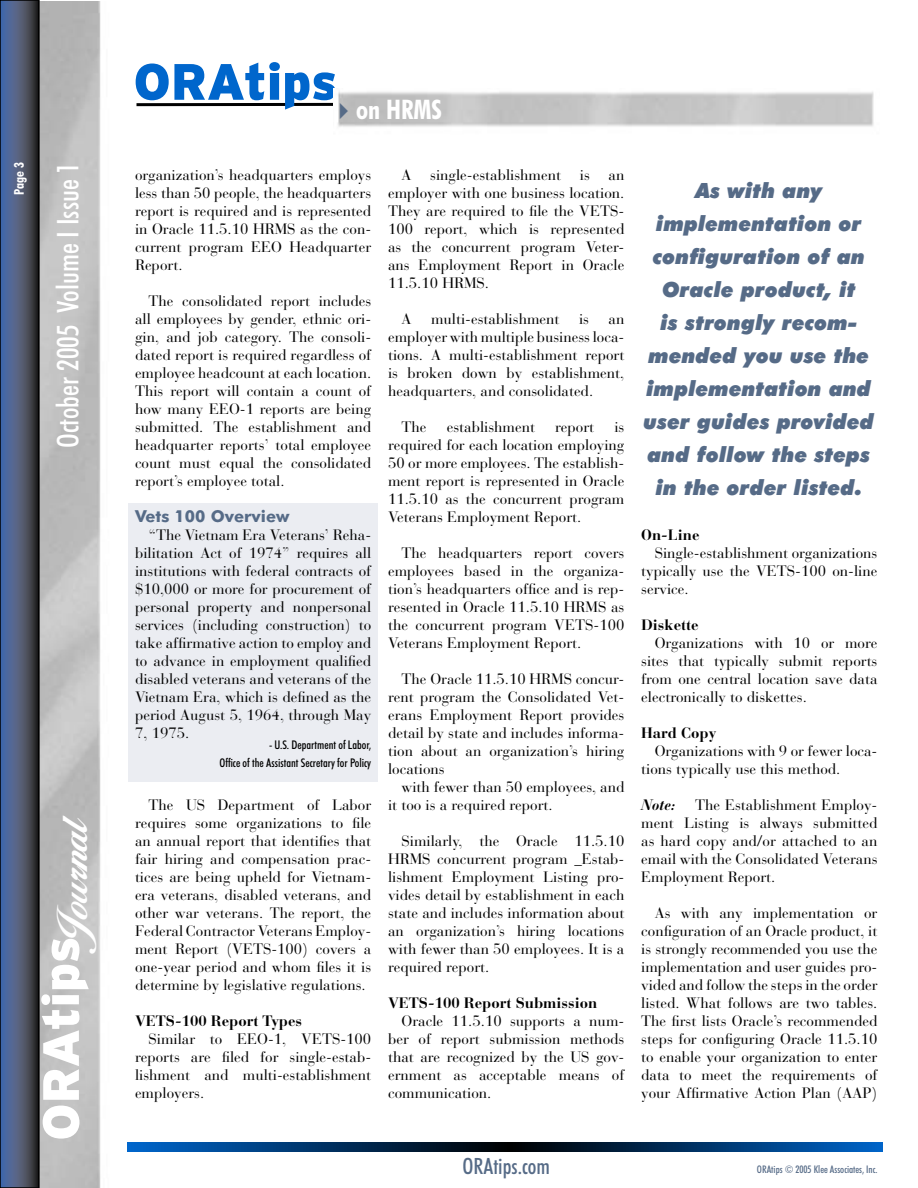
<style>
.page{position:relative;width:918px;height:1188px;background:#fff}
.page>*{position:absolute;margin:0;border:0;box-sizing:border-box;transform-origin:0 0}
.t1{font:900 51px "Interstate";letter-spacing:-.005em;color:#fff}
.t2{font:900 51px "Interstate";letter-spacing:-.005em;color:#06c}
.t3{font:500 condensed 30px "Futura BT";color:#fff}
.t4{font:700 condensed 27px "Futura BT";color:#fff}
.t5{font:500 condensed 22.5px "Futura BT";color:#566b87}
.t6{font:italic 900 21px/33px "Futura BT";color:#566b87;text-align:center}
.t7{font:700 16.5px "Futura BT";color:#566b87}
.t8{font:15px/18px "Bauer Bodoni";color:#000;text-align:justify}
.t9{font:700 15px "Bauer Bodoni";color:#000}
.t10{font:italic 700 15px "Bauer Bodoni";color:#000}
.t11{font:700 condensed 13.5px "Futura BT";color:#fff}
.t12{font:500 condensed 12px/18px "Futura BT";color:#000;text-align:right}
.t13{font:500 condensed 10.5px "Futura BT";color:#566b87}
.s1{color:#566b87}
</style>
<div class="page">
<img style="left:40px;top:2px;width:338px;height:1186px">
<hr style="left:136px;top:103px;width:200px;height:3px;background:#000">
<svg style="left:3px;top:3px;width:34px;height:1182px;background:#4b5774"></svg>
<div style="left:0;top:0;width:40px;height:1188px;border:2px solid #000"></div>
<svg style="left:128px;top:1142px;width:755px;height:10px;background:#003265"></svg>
<img style="left:334px;top:88px;width:540px;height:47px">
<div style="left:128px;top:503px;width:250px;height:278px;background:#ebedf2"></div>
<svg style="left:14px;top:162px;width:10px;height:6px"></svg>
<p class="t11" style="left:11px;top:195px;width:25px;rotate:-90deg">Page</p>
<h2 class="t3" style="left:50px;top:448px;width:287px;rotate:-90deg">October 2005 Volume I Issue 1</h2>
<h1 class="t1" style="left:32px;top:1141px;width:329px;rotate:-90deg">ORAtips <sub>Journal</sub></h1>
<h1 class="t2" style="left:134px;top:53px;width:206px">ORAtips</h1>
<h3 class="t4" style="left:331px;top:93px;width:113px"><span class="s1">✔</span>on HRMS</h3>
<p class="t8" style="left:135px;top:166px;width:238px">organization’s headquarters employs less than 50 people, the headquarters report is required and is represented in Oracle 11.5.10 HRMS as the con&shy;current program EEO Headquarter Report.</p>
<p class="t8" style="left:135px;top:292px;width:238px;text-indent:14px">The consolidated report includes all employees by gender, ethnic ori&shy;gin, and job category. The consoli&shy;dated report is required regardless of employee headcount at each location.<br>This report will contain a count of how many EEO-1 reports are being submitted. The establishment and headquarter reports’ total employee count must equal the consolidated report’s employee total.</p>
<p class="t7" style="left:135px;top:506px;width:156px">Vets 100 Overview</p>
<p class="t8" style="left:135px;top:526px;width:238px;text-indent:14px">“The Vietnam Era Veterans’ Reha&shy;bilitation Act of 1974” requires all institutions with federal contracts of $10,000 or more for procurement of personal property and nonpersonal services (including construction) to take affirmative action to employ and to advance in employment qualified disabled veterans and veterans of the Vietnam Era, which is defined as the period August 5, 1964, through May 7, 1975.</p>
<p class="t12" style="left:220px;top:735px;width:153px">- U.S. Department of Labor,<br>Office of the Assistant Secretary for Policy</p>
<p class="t8" style="left:135px;top:796px;width:238px;text-indent:14px">The US Department of Labor requires some organizations to file an annual report that identifies that fair hiring and compensation prac&shy;tices are being upheld for Vietnam&shy;era veterans, disabled veterans, and other war veterans. The report, the Federal Contractor Veterans Employ&shy;ment Report (VETS-100) covers a one-year period and whom files it is determine by legislative regulations.</p>
<p class="t9" style="left:135px;top:1012px;width:169px">VETS-100 Report Types</p>
<p class="t8" style="left:135px;top:1030px;width:238px;text-indent:14px">Similar to EEO-1, VETS-100 reports are filed for single-estab&shy;lishment and multi-establishment employers.</p>
<p class="t8" style="left:388px;top:166px;width:238px;text-indent:14px">A single-establishment is an employer with one business location.<br>They are required to file the VETS-100 report, which is represented as the concurrent program Veter&shy;ans Employment Report in Oracle 11.5.10 HRMS.</p>
<p class="t8" style="left:402px;top:310px;width:12px">A</p>
<p class="t8" style="left:431px;top:310px;width:130px">multi-establishment</p>
<p class="t8" style="left:579px;top:310px;width:12px">is</p>
<p class="t8" style="left:388px;top:310px;width:238px;text-indent:220px">an employer with multiple business loca&shy;tions. A multi-establishment report is broken down by establishment, headquarters, and consolidated.</p>
<p class="t8" style="left:402px;top:418px;width:27px">The</p>
<p class="t8" style="left:447px;top:418px;width:90px">establishment</p>
<p class="t8" style="left:555px;top:418px;width:41px">report</p>
<p class="t8" style="left:388px;top:418px;width:238px;text-indent:226px">is required for each location employing 50 or more employees. The establish&shy;ment report is represented in Oracle 11.5.10 as the concurrent program Veterans Employment Report.</p>
<p class="t8" style="left:388px;top:544px;width:238px;text-indent:14px">The headquarters report covers employees based in the organiza&shy;tion’s headquarters office and is rep&shy;resented in Oracle 11.5.10 HRMS as the concurrent program VETS-100<br>Veterans Employment Report.</p>
<p class="t8" style="left:388px;top:670px;width:238px;text-indent:14px">The Oracle 11.5.10 HRMS concur&shy;rent program the Consolidated Vet&shy;erans Employment Report provides detail by state and includes informa&shy;tion about an organization’s hiring locations</p>
<p class="t8" style="left:388px;top:778px;width:238px;text-indent:14px">with fewer than 50 employees, and it too is a required report.</p>
<p class="t8" style="left:388px;top:832px;width:238px;text-indent:14px">Similarly, the Oracle 11.5.10<br>HRMS concurrent program _Estab&shy;lishment Employment Listing pro&shy;vides detail by establishment in each state and includes information about an organization’s hiring locations with fewer than 50 employees. It is a required report.</p>
<p class="t9" style="left:388px;top:994px;width:211px">VETS-100 Report Submission</p>
<p class="t8" style="left:388px;top:1012px;width:238px;text-indent:14px">Oracle 11.5.10 supports a num&shy;ber of report submission methods that are recognized by the US gov&shy;ernment as acceptable means of communication.</p>
<h3 class="t6" style="left:644px;top:174px;width:232px">As with any implementation or configuration of an<br>Oracle product, it<br>is strongly recom&shy;mended you use the implementation and user guides provided and follow the steps in the order listed.</h3>
<p class="t9" style="left:641px;top:526px;width:60px">On-Line</p>
<p class="t8" style="left:641px;top:544px;width:238px;text-indent:14px">Single-establishment organizations typically use the VETS-100 on-line service.</p>
<p class="t9" style="left:641px;top:616px;width:59px">Diskette</p>
<p class="t8" style="left:641px;top:634px;width:238px;text-indent:14px">Organizations with 10 or more sites that typically submit reports from one central location save data electronically to diskettes.</p>
<p class="t9" style="left:641px;top:724px;width:77px">Hard Copy</p>
<p class="t8" style="left:641px;top:742px;width:238px;text-indent:14px">Organizations with 9 or fewer loca&shy;tions typically use this method.</p>
<p class="t10" style="left:641px;top:796px;width:36px">Note:</p>
<p class="t8" style="left:641px;top:796px;width:238px;text-indent:54px">The Establishment Employ&shy;ment Listing is always submitted as hard copy and/or attached to an email with the Consolidated Veterans Employment Report.</p>
<p class="t8" style="left:641px;top:904px;width:238px;text-indent:14px">As with any implementation or configuration of an Oracle product, it is strongly recommended you use the implementation and user guides pro&shy;vided and follow the steps in the order listed. What follows are two tables.<br>The first lists Oracle’s recommended steps for configuring Oracle 11.5.10 to enable your organization to enter data to meet the requirements of your Affirmative Action Plan (AAP)</p>
<h3 class="t5" style="left:463px;top:1152px;width:89px">ORAtips.com</h3>
<p class="t13" style="left:757px;top:1163px;width:122px">ORAtips © 2005 Klee Associates, Inc.</p>
</div>
